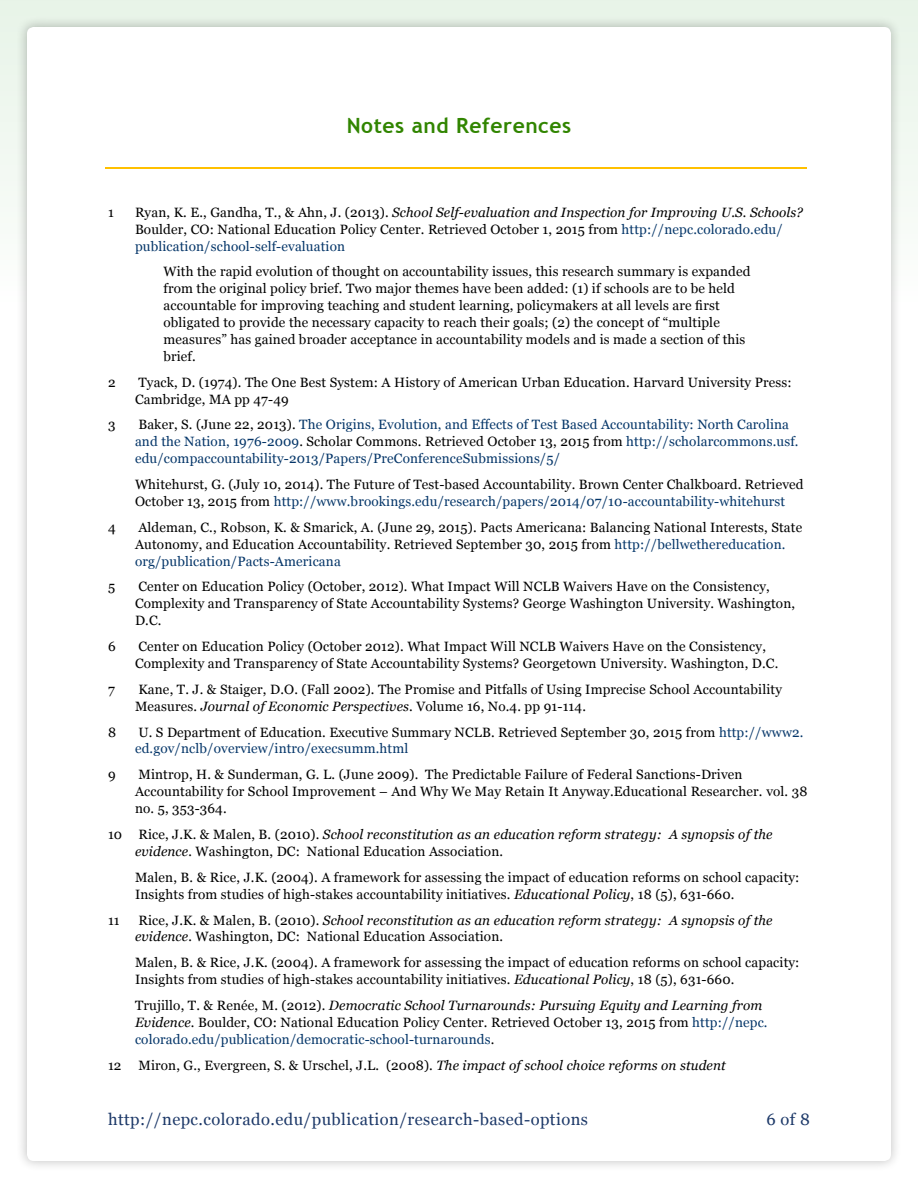
<style>
.page{position:relative;width:918px;height:1188px;background:#fff}
.page>*{position:absolute;margin:0;border:0;box-sizing:border-box;transform-origin:0 0}
.t1{font:700 21px "Trebuchet MS";letter-spacing:.025em;color:#318500}
.t2{font:16.5px "Georgia";letter-spacing:.025em;color:#1c3868}
.t3{font:13.5px/16.8px "Georgia";letter-spacing:.01em;color:#000}
.t4{font:italic 13.5px/16.8px "Georgia";letter-spacing:.01em;color:#000}
.t5{font:13.5px/16.8px "Georgia";letter-spacing:.01em;color:#053669}
.s1{font-style:italic}
.s2{color:#053669}
.s3{color:#000}
.s4{font-style:normal}
</style>
<div class="page">
<div style="left:0;top:0;width:918px;height:1188px;background:linear-gradient(to right,#f4faf4,#f4faf4)"></div>
<div style="left:16px;top:16px;width:887px;height:1157px;background:#000;opacity:.25"></div>
<div style="left:27px;top:27px;width:864px;height:1134px;background:#fff;border-radius:7px"></div>
<hr style="left:105px;top:168px;width:702px;height:1px;background:#ffc000">
<h1 class="t1" style="left:347px;top:113px;width:226px">Notes and References</h1>
<p class="t3" style="left:108px;top:203px;width:7px">1</p>
<p class="t3" style="left:135px;top:203px;width:670px">Ryan, K. E., Gandha, T., &amp; Ahn, J. (2013). <span class="s1">School Self-evaluation and Inspection for Improving U.S. Schools?<br></span>Boulder, CO: National Education Policy Center. Retrieved October 1, 2015 from <span class="s2">http://nepc.colorado.edu/ publication/school-self-evaluation</span></p>
<p class="t3" style="left:163px;top:263px;width:589px">With the rapid evolution of thought on accountability issues, this research summary is expanded from the original policy brief. Two major themes have been added: (1) if schools are to be held accountable for improving teaching and student learning, policymakers at all levels are first obligated to provide the necessary capacity to reach their goals; (2) the concept of “multiple measures” has gained broader acceptance in accountability models and is made a section of this brief.</p>
<p class="t3" style="left:108px;top:373px;width:9px">2</p>
<p class="t3" style="left:135px;top:373px;width:658px">Tyack, D. (1974). The One Best System: A History of American Urban Education. Harvard University Press:<br>Cambridge, MA pp 47-49</p>
<p class="t3" style="left:108px;top:416px;width:9px">3</p>
<p class="t5" style="left:135px;top:416px;width:665px"><span class="s3">Baker, S. (June 22, 2013).</span> The Origins, Evolution, and Effects of Test Based Accountability: North Carolina and the Nation, 1976-2009<span class="s3">. Scholar Commons. Retrieved October 13, 2015 from</span> http://scholarcommons.usf. edu/compaccountability-2013/Papers/PreConferenceSubmissions/5/</p>
<p class="t3" style="left:135px;top:475px;width:670px">Whitehurst, G. (July 10, 2014). The Future of Test-based Accountability. Brown Center Chalkboard. Retrieved<br>October 13, 2015 from <span class="s2">http://www.brookings.edu/research/papers/2014/07/10-accountability-whitehurst</span></p>
<p class="t3" style="left:108px;top:518px;width:9px">4</p>
<p class="t3" style="left:135px;top:518px;width:669px">Aldeman, C., Robson, K. &amp; Smarick, A. (June 29, 2015). Pacts Americana: Balancing National Interests, State<br>Autonomy, and Education Accountability. Retrieved September 30, 2015 from <span class="s2">http://bellwethereducation. org/publication/Pacts-Americana</span></p>
<p class="t3" style="left:108px;top:578px;width:9px">5</p>
<p class="t3" style="left:135px;top:578px;width:662px">Center on Education Policy (October, 2012). What Impact Will NCLB Waivers Have on the Consistency,<br>Complexity and Transparency of State Accountability Systems? George Washington University. Washington,<br>D.C.</p>
<p class="t3" style="left:108px;top:637px;width:9px">6</p>
<p class="t3" style="left:135px;top:637px;width:645px">Center on Education Policy (October 2012). What Impact Will NCLB Waivers Have on the Consistency,<br>Complexity and Transparency of State Accountability Systems? Georgetown University. Washington, D.C.</p>
<p class="t3" style="left:108px;top:680px;width:8px">7</p>
<p class="t3" style="left:135px;top:680px;width:648px">Kane, T. J. &amp; Staiger, D.O. (Fall 2002). The Promise and Pitfalls of Using Imprecise School Accountability<br>Measures. <span class="s1">Journal of Economic Perspectives</span>. Volume 16, No.4. pp 91-114.</p>
<p class="t3" style="left:108px;top:723px;width:10px">8</p>
<p class="t3" style="left:135px;top:723px;width:670px">U. S Department of Education. Executive Summary NCLB. Retrieved September 30, 2015 from <span class="s2">http://www2. ed.gov/nclb/overview/intro/execsumm.html</span></p>
<p class="t3" style="left:108px;top:766px;width:9px">9</p>
<p class="t3" style="left:135px;top:766px;width:674px">Mintrop, H. &amp; Sunderman, G. L. (June 2009). The Predictable Failure of Federal Sanctions-Driven<br>Accountability for School Improvement – And Why We May Retain It Anyway.Educational Researcher. vol. 38 no. 5, 353-364.</p>
<p class="t4" style="left:135px;top:825px;width:639px;text-indent:-27px"><span class="s4">10 Rice, J.K. &amp; Malen, B. (2010).</span> School reconstitution as an education reform strategy: A synopsis of the evidence. <span class="s4">Washington, DC: National Education Association.</span></p>
<p class="t3" style="left:135px;top:868px;width:666px">Malen, B. &amp; Rice, J.K. (2004). A framework for assessing the impact of education reforms on school capacity:<br>Insights from studies of high-stakes accountability initiatives. <span class="s1">Educational Policy</span>, 18 (5), 631-660.</p>
<p class="t3" style="left:108px;top:911px;width:13px">11</p>
<p class="t4" style="left:135px;top:911px;width:639px"><span class="s4">Rice, J.K. &amp; Malen, B. (2010).</span> School reconstitution as an education reform strategy: A synopsis of the evidence. <span class="s4">Washington, DC: National Education Association.</span></p>
<p class="t3" style="left:135px;top:954px;width:666px">Malen, B. &amp; Rice, J.K. (2004). A framework for assessing the impact of education reforms on school capacity:<br>Insights from studies of high-stakes accountability initiatives. <span class="s1">Educational Policy</span>, 18 (5), 631-660.</p>
<p class="t3" style="left:135px;top:996px;width:634px">Trujillo, T. &amp; Renée, M. (2012). <span class="s1">Democratic School Turnarounds: Pursuing Equity and Learning from<br>Evidence</span>. Boulder, CO: National Education Policy Center. Retrieved October 13, 2015 from <span class="s2">http://nepc. colorado.edu/publication/democratic-school-turnarounds</span>.</p>
<p class="t3" style="left:108px;top:1056px;width:15px">12</p>
<p class="t3" style="left:138px;top:1056px;width:589px">Miron, G., Evergreen, S. &amp; Urschel, J.L. (2008). <span class="s1">The impact of school choice reforms on student</span></p>
<p class="t2" style="left:108px;top:1107px;width:482px">http://nepc.colorado.edu/publication/research-based-options</p>
<p class="t2" style="left:766px;top:1107px;width:45px">6 of 8</p>
</div>
